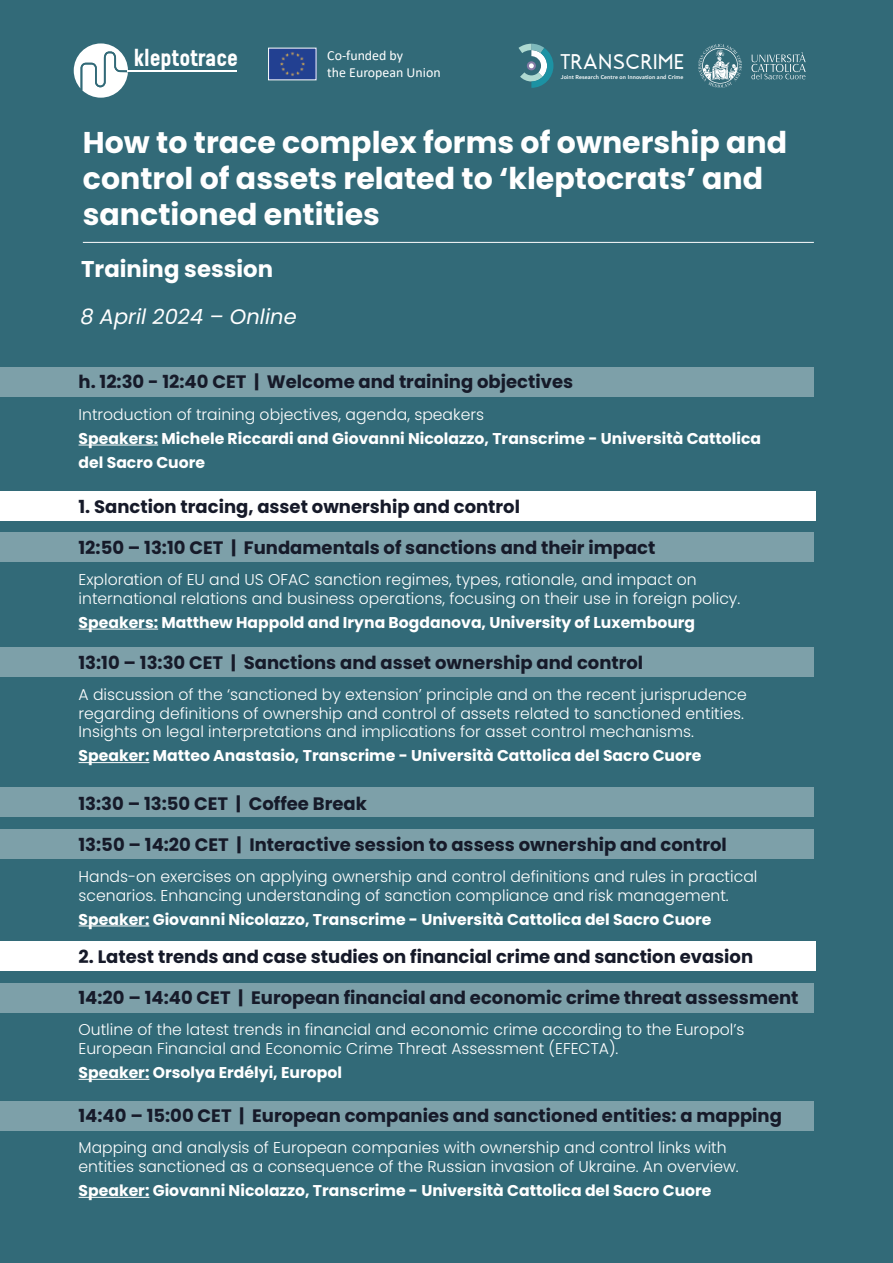
<style>
.page{position:relative;width:893px;height:1263px;background:#326a78}
.page>*{position:absolute;margin:0;border:0;box-sizing:border-box;transform-origin:0 0}
.t1{font:700 30px/36px "Poppins";color:#fff}
.t2{font:700 22.8px "Poppins";color:#fff}
.t3{font:700 22.35px "Reglo";color:#fff}
.t4{font:500 21.15px "Brixton";letter-spacing:.085em;color:#fff}
.t5{font:italic 21px "Poppins";color:#fff}
.t6{font:700 18px "Poppins";color:#161a29}
.t7{font:300 15.6px/18.8px "Poppins";color:#fff}
.t8{font:700 15.6px/24px "Poppins";color:#fff}
.t9{font:13.95px/16.6px "Calibri";color:#fff}
.t10{font:500 6.15px "Dubai";letter-spacing:.015em;color:#fff}
</style>
<div class="page">
<img style="left:270px;top:50px;width:44px;height:28px">
<svg style="left:74px;top:43px;width:55px;height:55px"></svg>
<hr style="left:128px;top:70px;width:109px;height:2px;background:#fff">
<hr style="left:79px;top:445px;width:79px;height:1px;background:#fff">
<div style="left:0;top:367px;width:814px;height:30px;background:#7da0a9"></div>
<div style="left:0;top:491px;width:816px;height:30px;background:#fff"></div>
<hr style="left:79px;top:629px;width:79px;height:1px;background:#fff">
<div style="left:0;top:533px;width:814px;height:29px;background:#7da0a9"></div>
<hr style="left:79px;top:762px;width:70px;height:1px;background:#fff">
<div style="left:0;top:647px;width:814px;height:30px;background:#7da0a9"></div>
<hr style="left:79px;top:925px;width:70px;height:1px;background:#fff">
<div style="left:0;top:830px;width:814px;height:29px;background:#7da0a9"></div>
<div style="left:0;top:788px;width:814px;height:29px;background:#7da0a9"></div>
<div style="left:0;top:942px;width:816px;height:29px;background:#fff"></div>
<hr style="left:79px;top:1079px;width:70px;height:1px;background:#fff">
<div style="left:0;top:983px;width:814px;height:29px;background:#7da0a9"></div>
<hr style="left:79px;top:1197px;width:70px;height:1px;background:#fff">
<div style="left:0;top:1101px;width:814px;height:29px;background:#7da0a9"></div>
<hr style="left:83px;top:242px;width:731px;height:1px;background:#fff">
<svg style="left:518px;top:44px;width:35px;height:44px"></svg>
<svg style="left:751px;top:52px;width:55px;height:27px"></svg>
<svg style="left:698px;top:44px;width:44px;height:44px"></svg>
<h3 class="t3" style="left:134px;top:44px;width:106px">kleptotrace</h3>
<p class="t9" style="left:327px;top:47px;width:115px">Co-funded by<br>the European Union</p>
<h3 class="t4" style="left:561px;top:50px;width:124px">TRANSCRIME</h3>
<p class="t10" style="left:561px;top:73px;width:124px">Joint Research Centre on Innovation and Crime</p>
<h1 class="t1" style="left:83px;top:124px;width:706px">How to trace complex forms of ownership and control of assets related to ‘kleptocrats’ and sanctioned entities</h1>
<h2 class="t2" style="left:81px;top:256px;width:193px">Training session</h2>
<h3 class="t5" style="left:80px;top:304px;width:218px">8 April 2024 – Online</h3>
<p class="t6" style="left:79px;top:372px;width:496px">h. 12:30 - 12:40 CET | Welcome and training objectives</p>
<p class="t7" style="left:79px;top:405px;width:407px">Introduction of training objectives, agenda, speakers</p>
<p class="t8" style="left:79px;top:426px;width:684px">Speakers: Michele Riccardi and Giovanni Nicolazzo, Transcrime - Università Cattolica del Sacro Cuore</p>
<p class="t6" style="left:79px;top:496px;width:443px">1. Sanction tracing, asset ownership and control</p>
<p class="t6" style="left:79px;top:537px;width:578px">12:50 – 13:10 CET | Fundamentals of sanctions and their impact</p>
<p class="t7" style="left:79px;top:570px;width:663px">Exploration of EU and US OFAC sanction regimes, types, rationale, and impact on international relations and business operations, focusing on their use in foreign policy.</p>
<p class="t8" style="left:79px;top:610px;width:618px">Speakers: Matthew Happold and Iryna Bogdanova, University of Luxembourg</p>
<p class="t6" style="left:79px;top:652px;width:566px">13:10 – 13:30 CET | Sanctions and asset ownership and control</p>
<p class="t7" style="left:79px;top:685px;width:670px">A discussion of the ‘sanctioned by extension’ principle and on the recent jurisprudence regarding definitions of ownership and control of assets related to sanctioned entities.<br>Insights on legal interpretations and implications for asset control mechanisms.</p>
<p class="t8" style="left:79px;top:744px;width:624px">Speaker: Matteo Anastasio, Transcrime - Università Cattolica del Sacro Cuore</p>
<p class="t6" style="left:79px;top:793px;width:290px">13:30 – 13:50 CET | Coffee Break</p>
<p class="t6" style="left:79px;top:834px;width:650px">13:50 – 14:20 CET | Interactive session to assess ownership and control</p>
<p class="t7" style="left:79px;top:867px;width:680px">Hands-on exercises on applying ownership and control definitions and rules in practical scenarios. Enhancing understanding of sanction compliance and risk management.</p>
<p class="t8" style="left:79px;top:907px;width:634px">Speaker: Giovanni Nicolazzo, Transcrime - Università Cattolica del Sacro Cuore</p>
<p class="t6" style="left:79px;top:946px;width:676px">2. Latest trends and case studies on financial crime and sanction evasion</p>
<p class="t6" style="left:79px;top:987px;width:721px">14:20 – 14:40 CET | European financial and economic crime threat assessment</p>
<p class="t7" style="left:79px;top:1020px;width:667px">Outline of the latest trends in financial and economic crime according to the Europol’s<br>European Financial and Economic Crime Threat Assessment (EFECTA).</p>
<p class="t8" style="left:79px;top:1061px;width:265px">Speaker: Orsolya Erdélyi, Europol</p>
<p class="t6" style="left:79px;top:1105px;width:705px">14:40 – 15:00 CET | European companies and sanctioned entities: a mapping</p>
<p class="t7" style="left:79px;top:1138px;width:662px">Mapping and analysis of European companies with ownership and control links with entities sanctioned as a consequence of the Russian invasion of Ukraine. An overview.</p>
<p class="t8" style="left:79px;top:1179px;width:634px">Speaker: Giovanni Nicolazzo, Transcrime - Università Cattolica del Sacro Cuore</p>
</div>
